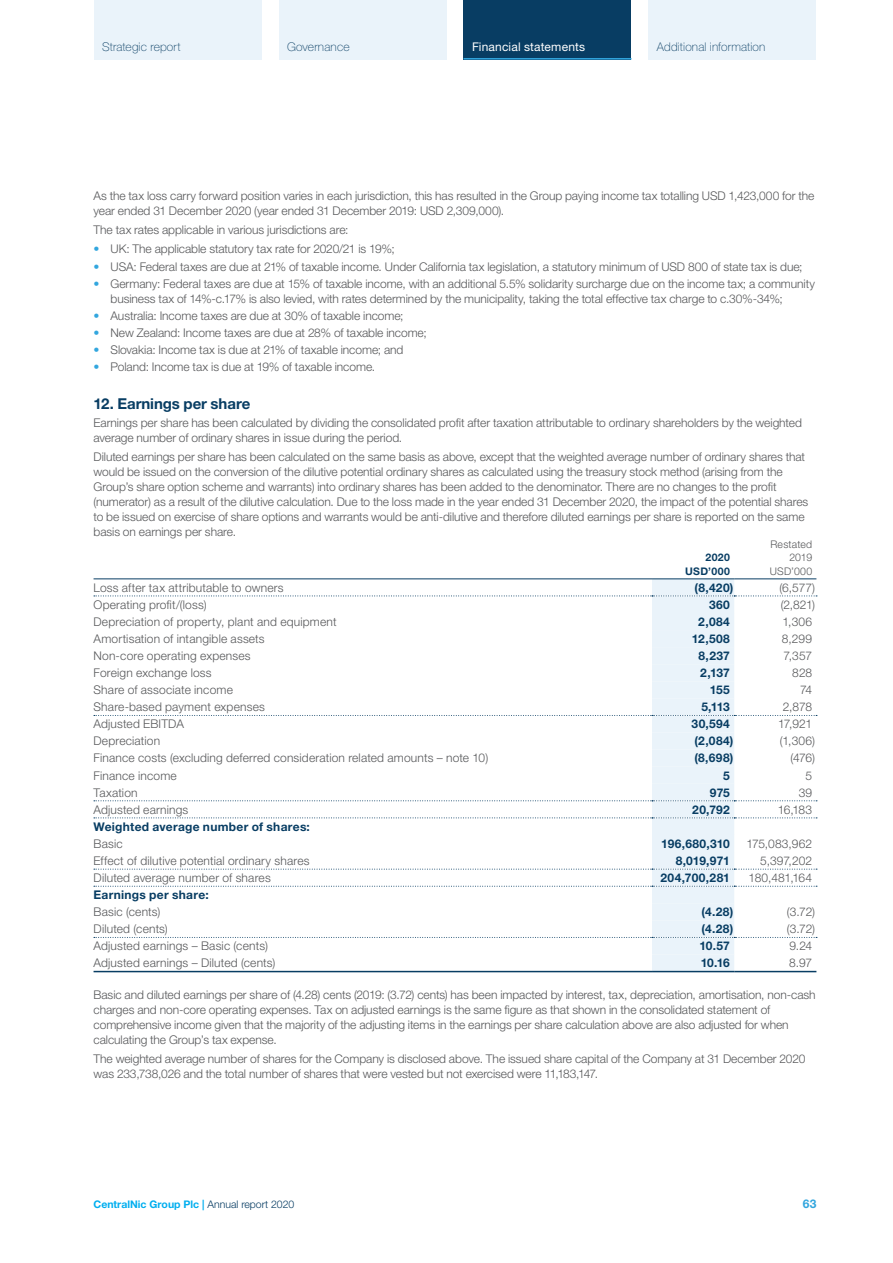
<style>
.page{position:relative;width:893px;height:1263px;background:#fff}
.page>*{position:absolute;margin:0;border:0;box-sizing:border-box;transform-origin:0 0}
.t1{font:700 15px "Helvetica Neue LT Pro";letter-spacing:-.005em;color:#083d63}
.t2{font:300 12px/15px "Helvetica Neue LT Pro";letter-spacing:-.005em;color:#57585a}
.t3{font:300 12px "Helvetica Neue LT Pro";letter-spacing:.015em;color:#57585a}
.t4{font:700 12px "Helvetica Neue LT Pro";letter-spacing:.025em;color:#083d63}
.t5{font:100 12px "Helvetica Neue LT Pro";letter-spacing:.015em;color:#083d63}
.t6{font:12px "Helvetica Neue LT Pro";letter-spacing:.015em;color:#fff}
.t7{font:700 12px "Helvetica Neue LT Pro";color:#32a6de}
.t8{font:700 10.5px "Helvetica Neue LT Pro";color:#00aeef}
.t9{font:300 10.5px/13.5px "Helvetica Neue LT Pro";letter-spacing:.015em;color:#57585a;text-align:right}
.t10{font:700 10.5px/13.5px "Helvetica Neue LT Pro";letter-spacing:.04em;color:#083d63;text-align:right}
.s1{font-weight:700;color:#32a6de}
.s2{font-weight:300;color:#083d63}
</style>
<div class="page">
<div style="left:94px;top:0;width:167px;height:60px;background:#eaf3fa"></div>
<div style="left:279px;top:0;width:167px;height:60px;background:#eaf3fa"></div>
<div style="left:463px;top:0;width:168px;height:60px;background:#083d63"></div>
<div style="left:648px;top:0;width:168px;height:60px;background:#eaf3fa"></div>
<hr style="left:463px;top:58px;width:168px;height:2px;background:#32a6de">
<hr style="left:94px;top:578px;width:558px;height:1px;background:#083d63">
<hr style="left:652px;top:578px;width:82px;height:1px;background:#083d63">
<hr style="left:734px;top:578px;width:82px;height:1px;background:#083d63">
<svg style="left:94px;top:579px;width:723px;height:392px"></svg>
<hr style="left:94px;top:971px;width:558px;height:1px;background:#083d63">
<hr style="left:652px;top:971px;width:82px;height:1px;background:#083d63">
<hr style="left:734px;top:971px;width:82px;height:1px;background:#083d63">
<p class="t5" style="left:102px;top:40px;width:80px">Strategic report</p>
<p class="t5" style="left:287px;top:40px;width:64px">Governance</p>
<p class="t6" style="left:472px;top:40px;width:115px">Financial statements</p>
<p class="t5" style="left:657px;top:40px;width:110px">Additional information</p>
<p class="t2" style="left:94px;top:188px;width:722px">As the tax loss carry forward position varies in each jurisdiction, this has resulted in the Group paying income tax totalling USD 1,423,000 for the year ended 31 December 2020 (year ended 31 December 2019: USD 2,309,000).</p>
<p class="t2" style="left:94px;top:222px;width:256px">The tax rates applicable in various jurisdictions are:</p>
<p class="t2" style="left:94px;top:241px;width:303px"><span class="s1">•</span> UK: The applicable statutory tax rate for 2020/21 is 19%;</p>
<p class="t2" style="left:94px;top:259px;width:711px"><span class="s1">•</span> USA: Federal taxes are due at 21% of taxable income. Under California tax legislation, a statutory minimum of USD 800 of state tax is due;</p>
<p class="t2" style="left:111px;top:276px;width:706px;text-indent:-17px"><span class="s1">•</span> Germany: Federal taxes are due at 15% of taxable income, with an additional 5.5% solidarity surcharge due on the income tax; a community business tax of 14%-c.17% is also levied, with rates determined by the municipality, taking the total effective tax charge to c.30%-34%;</p>
<p class="t2" style="left:94px;top:308px;width:312px"><span class="s1">•</span> Australia: Income taxes are due at 30% of taxable income;</p>
<p class="t2" style="left:94px;top:325px;width:335px"><span class="s1">•</span> New Zealand: Income taxes are due at 28% of taxable income;</p>
<p class="t2" style="left:94px;top:342px;width:311px"><span class="s1">•</span> Slovakia: Income tax is due at 21% of taxable income; and</p>
<p class="t2" style="left:94px;top:359px;width:283px"><span class="s1">•</span> Poland: Income tax is due at 19% of taxable income.</p>
<p class="t1" style="left:94px;top:395px;width:158px">12. Earnings per share</p>
<p class="t2" style="left:94px;top:415px;width:710px">Earnings per share has been calculated by dividing the consolidated profit after taxation attributable to ordinary shareholders by the weighted average number of ordinary shares in issue during the period.</p>
<p class="t2" style="left:94px;top:449px;width:716px">Diluted earnings per share has been calculated on the same basis as above, except that the weighted average number of ordinary shares that would be issued on the conversion of the dilutive potential ordinary shares as calculated using the treasury stock method (arising from the Group’s share option scheme and warrants) into ordinary shares has been added to the denominator. There are no changes to the profit (numerator) as a result of the dilutive calculation. Due to the loss made in the year ended 31 December 2020, the impact of the potential shares to be issued on exercise of share options and warrants would be anti-dilutive and therefore diluted earnings per share is reported on the same basis on earnings per share.</p>
<p class="t10" style="left:685px;top:550px;width:46px">2020<br>USD’000</p>
<p class="t9" style="left:770px;top:537px;width:44px">Restated<br>2019<br>USD’000</p>
<p class="t3" style="left:94px;top:580px;width:192px">Loss after tax attributable to owners</p>
<p class="t4" style="left:695px;top:580px;width:40px">(8,420)</p>
<p class="t2" style="left:779px;top:580px;width:37px">(6,577)</p>
<p class="t3" style="left:94px;top:597px;width:115px">Operating profit/(loss)</p>
<p class="t4" style="left:709px;top:597px;width:22px">360</p>
<p class="t2" style="left:781px;top:597px;width:36px">(2,821)</p>
<p class="t3" style="left:94px;top:614px;width:245px">Depreciation of property, plant and equipment</p>
<p class="t4" style="left:698px;top:614px;width:33px">2,084</p>
<p class="t2" style="left:782px;top:614px;width:31px">1,306</p>
<p class="t3" style="left:94px;top:631px;width:173px">Amortisation of intangible assets</p>
<p class="t4" style="left:692px;top:631px;width:40px">12,508</p>
<p class="t2" style="left:782px;top:631px;width:32px">8,299</p>
<p class="t3" style="left:94px;top:648px;width:159px">Non-core operating expenses</p>
<p class="t4" style="left:698px;top:648px;width:33px">8,237</p>
<p class="t2" style="left:784px;top:648px;width:30px">7,357</p>
<p class="t3" style="left:94px;top:665px;width:120px">Foreign exchange loss</p>
<p class="t4" style="left:700px;top:665px;width:31px">2,137</p>
<p class="t2" style="left:792px;top:665px;width:21px">828</p>
<p class="t3" style="left:94px;top:682px;width:141px">Share of associate income</p>
<p class="t4" style="left:710px;top:682px;width:22px">155</p>
<p class="t2" style="left:800px;top:682px;width:14px">74</p>
<p class="t3" style="left:94px;top:700px;width:173px">Share-based payment expenses</p>
<p class="t4" style="left:701px;top:699px;width:30px">5,113</p>
<p class="t2" style="left:783px;top:699px;width:31px">2,878</p>
<p class="t2" style="left:94px;top:716px;width:92px">Adjusted EBITDA</p>
<p class="t4" style="left:691px;top:717px;width:40px">30,594</p>
<p class="t2" style="left:778px;top:716px;width:36px">17,921</p>
<p class="t3" style="left:94px;top:734px;width:68px">Depreciation</p>
<p class="t4" style="left:694px;top:734px;width:41px">(2,084)</p>
<p class="t2" style="left:780px;top:733px;width:37px">(1,306)</p>
<p class="t3" style="left:94px;top:751px;width:396px">Finance costs (excluding deferred consideration related amounts – note 10)</p>
<p class="t4" style="left:694px;top:751px;width:41px">(8,698)</p>
<p class="t2" style="left:790px;top:750px;width:26px">(476)</p>
<p class="t3" style="left:94px;top:768px;width:85px">Finance income</p>
<p class="t4" style="left:723px;top:768px;width:8px">5</p>
<p class="t2" style="left:805px;top:767px;width:8px">5</p>
<p class="t2" style="left:94px;top:785px;width:46px">Taxation</p>
<p class="t4" style="left:710px;top:785px;width:22px">975</p>
<p class="t2" style="left:799px;top:785px;width:15px">39</p>
<p class="t3" style="left:94px;top:802px;width:96px">Adjusted earnings</p>
<p class="t4" style="left:692px;top:802px;width:39px">20,792</p>
<p class="t2" style="left:778px;top:802px;width:36px">16,183</p>
<p class="t4" style="left:94px;top:819px;width:218px">Weighted average number of shares:</p>
<p class="t2" style="left:94px;top:836px;width:31px">Basic</p>
<p class="t4" style="left:661px;top:836px;width:70px">196,680,310</p>
<p class="t2" style="left:746px;top:836px;width:67px">175,083,962</p>
<p class="t3" style="left:94px;top:853px;width:218px">Effect of dilutive potential ordinary shares</p>
<p class="t4" style="left:676px;top:853px;width:56px">8,019,971</p>
<p class="t2" style="left:760px;top:853px;width:53px">5,397,202</p>
<p class="t3" style="left:94px;top:870px;width:179px">Diluted average number of shares</p>
<p class="t4" style="left:660px;top:870px;width:71px">204,700,281</p>
<p class="t2" style="left:749px;top:870px;width:65px">180,481,164</p>
<p class="t4" style="left:94px;top:887px;width:117px">Earnings per share:</p>
<p class="t3" style="left:94px;top:904px;width:68px">Basic (cents)</p>
<p class="t4" style="left:701px;top:904px;width:33px">(4.28)</p>
<p class="t2" style="left:787px;top:904px;width:30px">(3.72)</p>
<p class="t3" style="left:94px;top:922px;width:76px">Diluted (cents)</p>
<p class="t4" style="left:701px;top:921px;width:33px">(4.28)</p>
<p class="t2" style="left:787px;top:921px;width:30px">(3.72)</p>
<p class="t3" style="left:94px;top:939px;width:176px">Adjusted earnings – Basic (cents)</p>
<p class="t4" style="left:699px;top:939px;width:32px">10.57</p>
<p class="t2" style="left:789px;top:938px;width:24px">9.24</p>
<p class="t3" style="left:94px;top:956px;width:183px">Adjusted earnings – Diluted (cents)</p>
<p class="t4" style="left:701px;top:956px;width:31px">10.16</p>
<p class="t2" style="left:789px;top:955px;width:25px">8.97</p>
<p class="t2" style="left:94px;top:987px;width:724px">Basic and diluted earnings per share of (4.28) cents (2019: (3.72) cents) has been impacted by interest, tax, depreciation, amortisation, non-cash charges and non-core operating expenses. Tax on adjusted earnings is the same figure as that shown in the consolidated statement of comprehensive income given that the majority of the adjusting items in the earnings per share calculation above are also adjusted for when calculating the Group’s tax expense.</p>
<p class="t2" style="left:94px;top:1051px;width:713px">The weighted average number of shares for the Company is disclosed above. The issued share capital of the Company at 31 December 2020 was 233,738,026 and the total number of shares that were vested but not exercised were 11,183,147.</p>
<p class="t8" style="left:94px;top:1197px;width:202px">CentralNic Group Plc | <span class="s2">Annual report 2020</span></p>
<p class="t7" style="left:803px;top:1196px;width:15px">63</p>
</div>
